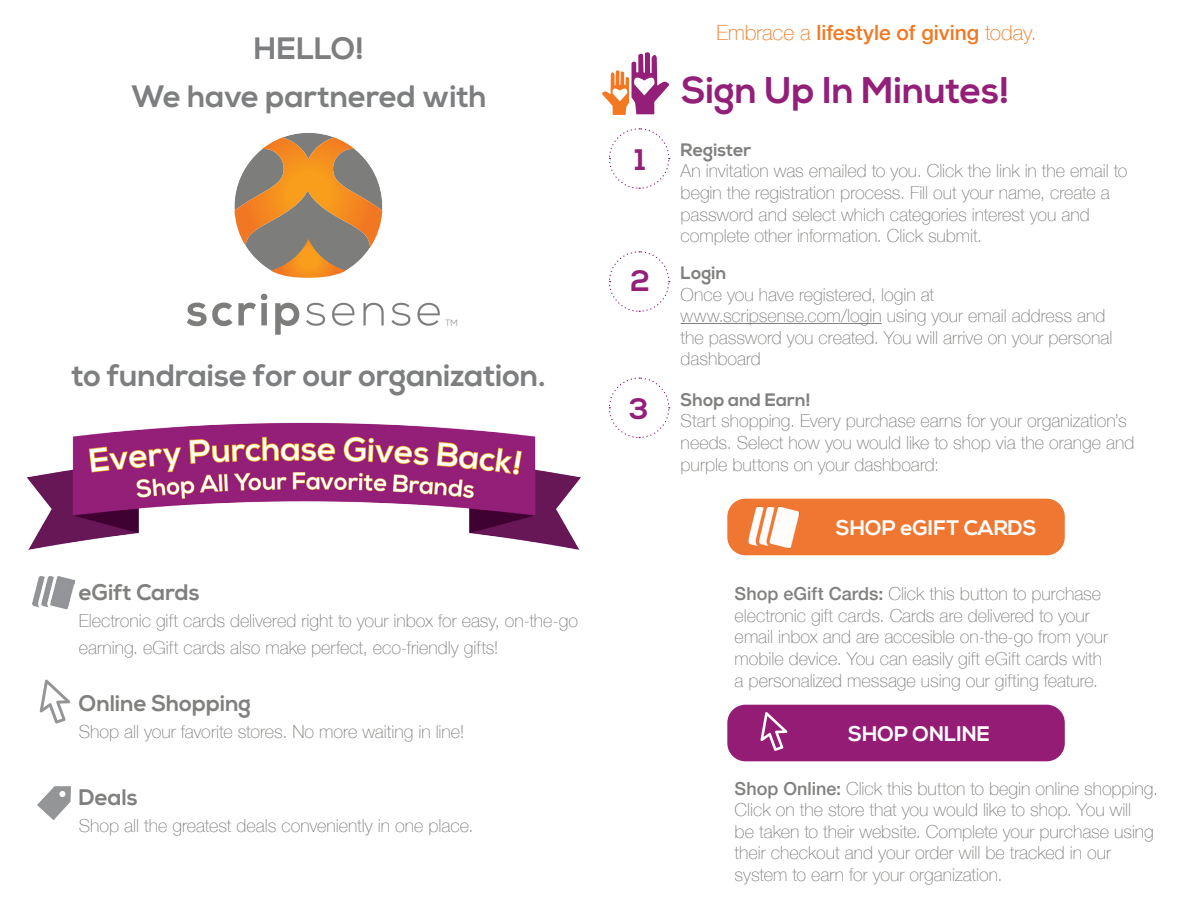
<style>
.page{position:relative;width:1188px;height:918px;background:#fff}
.page>*{position:absolute;margin:0;border:0;box-sizing:border-box;transform-origin:0 0}
.t1{font:700 37.05px "Nexa";letter-spacing:-.005em;color:#931f79}
.t2{font:700 30.9px "Nexa";letter-spacing:-.005em;color:#7d7e7f}
.t3{font:700 29.55px "Nexa";color:#931f79}
.t4{font:700 22.5px "Nexa";color:#81807f}
.t5{font:700 21.15px "Nexa";color:#fff}
.t6{font:500 21px "Helvetica Neue";color:#f27821}
.t7{font:100 18px/21.6px "Helvetica Neue";color:#81807f}
.t8{font:700 18px "Nexa";color:#81807f}
.t9{font:300 9px "Nexa";color:#7d7e7c}
.s1{font-weight:100}
.s2{font-weight:500}
</style>
<div class="page">
<svg style="left:187px;top:293px;width:80px;height:33px"></svg>
<svg style="left:275px;top:303px;width:24px;height:32px"></svg>
<svg style="left:306px;top:303px;width:19px;height:23px"></svg>
<svg style="left:332px;top:303px;width:23px;height:23px"></svg>
<svg style="left:363px;top:303px;width:21px;height:22px"></svg>
<svg style="left:391px;top:303px;width:20px;height:23px"></svg>
<svg style="left:417px;top:303px;width:23px;height:23px"></svg>
<svg style="left:234px;top:133px;width:148px;height:145px"></svg>
<img style="left:26px;top:422px;width:555px;height:128px">
<img style="left:33px;top:576px;width:41px;height:34px">
<svg style="left:40px;top:680px;width:30px;height:44px"></svg>
<svg style="left:37px;top:786px;width:34px;height:34px"></svg>
<svg style="left:609px;top:251px;width:61px;height:61px"></svg>
<svg style="left:609px;top:128px;width:61px;height:61px"></svg>
<svg style="left:609px;top:377px;width:61px;height:62px"></svg>
<hr style="left:681px;top:323px;width:201px;height:1px;background:#81807f">
<svg style="left:602px;top:52px;width:67px;height:63px"></svg>
<div style="left:727px;top:705px;width:338px;height:56px;background:#951c75;border-radius:18px"></div>
<svg style="left:760px;top:712px;width:27px;height:39px"></svg>
<div style="left:727px;top:499px;width:338px;height:56px;background:#ef7731;border-radius:18px"></div>
<img style="left:748px;top:506px;width:52px;height:43px">
<p class="t2" style="left:254px;top:30px;width:112px">HELLO!</p>
<p class="t2" style="left:131px;top:78px;width:357px">We have partnered with</p>
<p class="t9" style="left:445px;top:318px;width:14px">TM</p>
<p class="t2" style="left:72px;top:358px;width:476px">to fundraise for our organization.</p>
<p class="t4" style="left:79px;top:579px;width:122px">eGift Cards</p>
<p class="t7" style="left:79px;top:606px;width:501px;line-height:27px">Electronic gift cards delivered right to your inbox for easy, on-the-go earning. eGift cards also make perfect, eco-friendly gifts!</p>
<p class="t4" style="left:79px;top:690px;width:174px">Online Shopping</p>
<p class="t7" style="left:79px;top:720px;width:387px">Shop all your favorite stores. No more waiting in line!</p>
<p class="t4" style="left:79px;top:784px;width:60px">Deals</p>
<p class="t7" style="left:79px;top:814px;width:396px">Shop all the greatest deals conveniently in one place.</p>
<p class="t3" style="left:635px;top:142px;width:12px">1</p>
<p class="t3" style="left:631px;top:264px;width:21px">2</p>
<p class="t3" style="left:629px;top:392px;width:21px">3</p>
<p class="t6" style="left:717px;top:16px;width:321px"><span class="s1">Embrace a</span> lifestyle of giving <span class="s1">today.</span></p>
<p class="t1" style="left:682px;top:69px;width:330px">Sign Up In Minutes!</p>
<p class="t8" style="left:681px;top:139px;width:72px">Register</p>
<p class="t7" style="left:681px;top:159px;width:448px">An invitation was emailed to you. Click the link in the email to begin the registration process. Fill out your name, create a password and select which categories interest you and</p>
<p class="t7" style="left:681px;top:224px;width:303px">complete other information. Click submit.</p>
<p class="t8" style="left:681px;top:262px;width:47px">Login</p>
<p class="t7" style="left:681px;top:283px;width:255px">Once you have registered, login at</p>
<p class="t7" style="left:681px;top:304px;width:433px">www.scripsense.com/login using your email address and the password you created. You will arrive on your personal dashboard</p>
<p class="t8" style="left:681px;top:389px;width:132px">Shop and Earn!</p>
<p class="t7" style="left:681px;top:409px;width:455px">Start shopping. Every purchase earns for your organization’s needs. Select how you would like to shop via the orange and purple buttons on your dashboard:</p>
<p class="t5" style="left:836px;top:515px;width:202px">SHOP eGIFT CARDS</p>
<p class="t7" style="left:735px;top:582px;width:368px"><span class="s2">Shop eGift Cards:</span> Click this button to purchase</p>
<p class="t7" style="left:735px;top:604px;width:375px">electronic gift cards. Cards are delivered to your email inbox and are accesible on-the-go from your</p>
<p class="t7" style="left:735px;top:647px;width:369px">mobile device. You can easily gift eGift cards with</p>
<p class="t7" style="left:735px;top:669px;width:365px">a personalized message using our gifting feature.</p>
<p class="t5" style="left:848px;top:722px;width:143px">SHOP ONLINE</p>
<p class="t7" style="left:735px;top:777px;width:425px"><span class="s2">Shop Online:</span> Click this button to begin online shopping.<br>Click on the store that you would like to shop. You will<br>be taken to their website. Complete your purchase using their checkout and your order will be tracked in our</p>
<p class="t7" style="left:735px;top:863px;width:269px">system to earn for your organization.</p>
</div>
